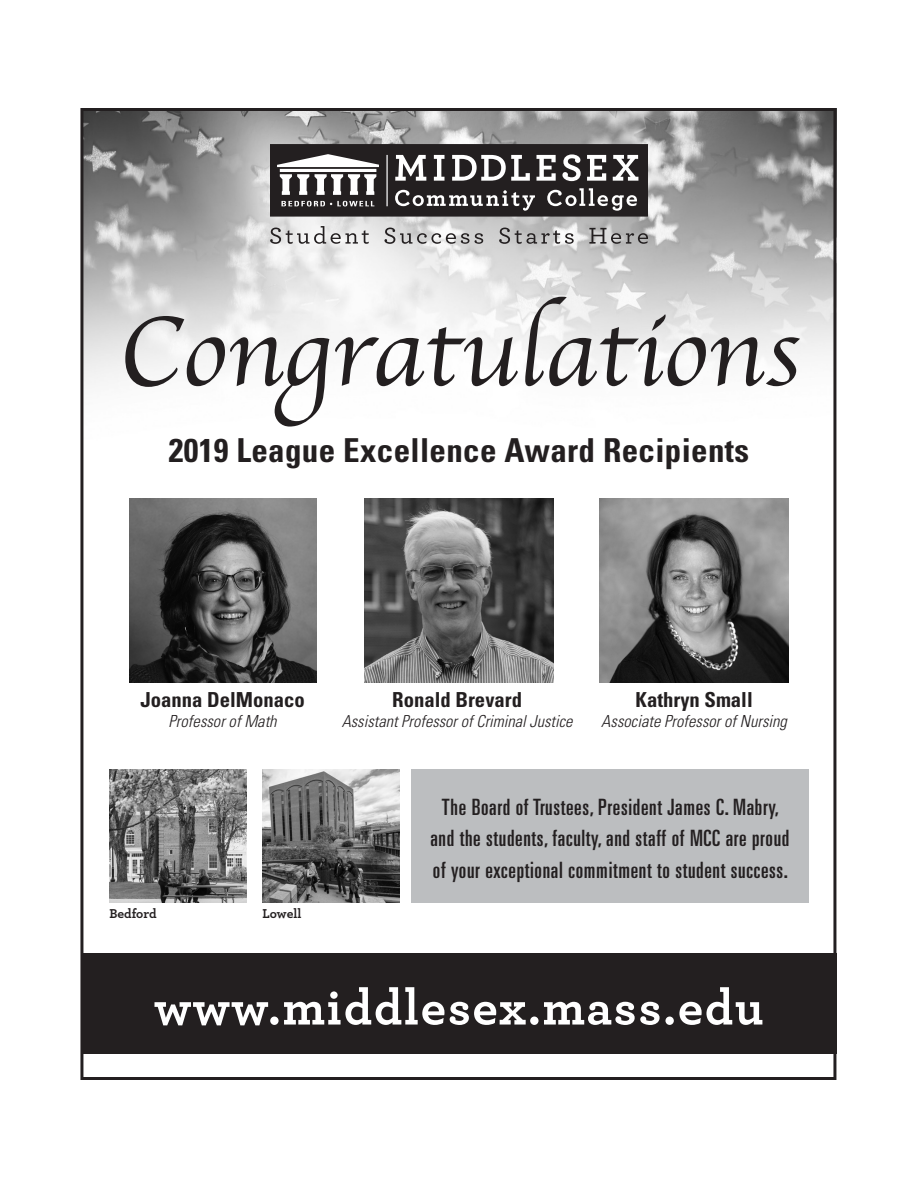
<style>
.page{position:relative;width:918px;height:1188px;background:#fff}
.page>*{position:absolute;margin:0;border:0;box-sizing:border-box;transform-origin:0 0}
.t1{font:101.85px "Apple Chancery";color:#231f20}
.t2{font:700 51px "Archer Pro";letter-spacing:.03em;color:#fff}
.t3{font:700 condensed 33px "Univers LT Std";letter-spacing:.01em;color:#231f20}
.t4{font:ultra-condensed 22.5px/31.5px "Univers LT Std";letter-spacing:.03em;color:#231f20;text-align:center}
.t5{font:700 condensed 20.7px "Univers LT Std";color:#231f20}
.t6{font:italic 300 condensed 16.65px "Univers LT Std";color:#231f20}
.t7{font:italic 300 condensed 16.5px "Univers LT Std";color:#231f20}
.t8{font:700 13.5px "Archer Pro";color:#231f20}
</style>
<div class="page">
<img style="left:109px;top:770px;width:137px;height:132px">
<img style="left:262px;top:770px;width:138px;height:132px">
<img style="left:84px;top:108px;width:753px;height:555px">
<div style="left:81px;top:954px;width:756px;height:100px;background:#231f20"></div>
<svg style="left:270px;top:226px;width:99px;height:18px"></svg>
<svg style="left:384px;top:228px;width:99px;height:16px;background:#b7b6b6"></svg>
<svg style="left:499px;top:228px;width:75px;height:16px"></svg>
<svg style="left:589px;top:228px;width:59px;height:16px"></svg>
<svg style="left:270px;top:144px;width:378px;height:73px"></svg>
<div style="left:411px;top:770px;width:398px;height:133px;background:#bcbec0"></div>
<img style="left:129px;top:499px;width:188px;height:183px">
<img style="left:365px;top:499px;width:189px;height:183px">
<img style="left:600px;top:499px;width:189px;height:183px">
<h1 class="t1" style="left:118px;top:271px;width:683px">Congratulations</h1>
<h3 class="t3" style="left:169px;top:430px;width:582px">2019 League Excellence Award Recipients</h3>
<p class="t5" style="left:140px;top:687px;width:166px">Joanna DelMonaco</p>
<p class="t6" style="left:169px;top:711px;width:110px">Professor of Math</p>
<p class="t8" style="left:109px;top:903px;width:49px">Bedford</p>
<p class="t8" style="left:262px;top:903px;width:40px">Lowell</p>
<p class="t5" style="left:392px;top:687px;width:131px">Ronald Brevard</p>
<p class="t7" style="left:342px;top:711px;width:232px">Assistant Professor of Criminal Justice</p>
<p class="t5" style="left:636px;top:687px;width:119px">Kathryn Small</p>
<p class="t6" style="left:601px;top:711px;width:187px">Associate Professor of Nursing</p>
<p class="t4" style="left:430px;top:791px;width:360px">The Board of Trustees, President James C. Mabry, and the students, faculty, and staff of MCC are proud of your exceptional commitment to student success.</p>
<h2 class="t2" style="left:154px;top:967px;width:611px">www.middlesex.mass.edu</h2>
</div>
